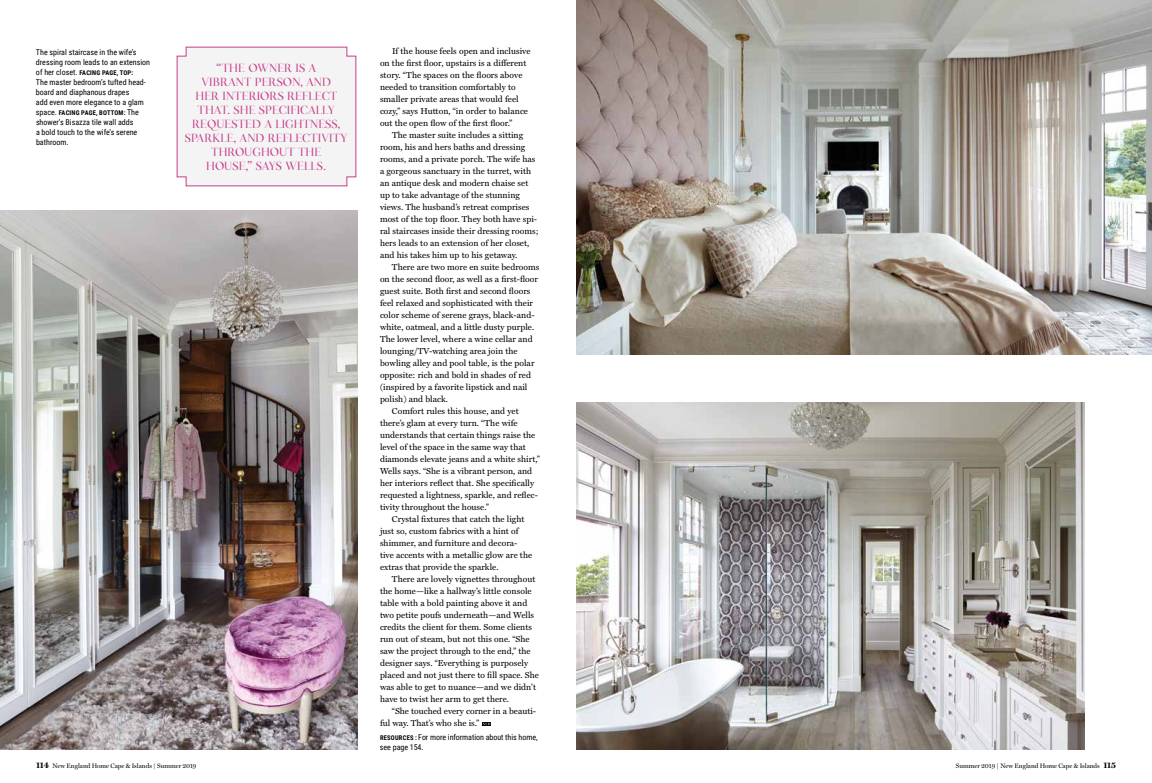
<style>
.page{position:relative;width:1152px;height:783px;background:#fff}
.page>*{position:absolute;margin:0;border:0;box-sizing:border-box;transform-origin:0 0}
.t1{font:11.3px/14px "Salinas";letter-spacing:.01em;color:#c73e8a;text-align:center}
.t2{font:8.7px/12px "Miller Text";letter-spacing:.005em;color:#000}
.t3{font:8px/10px "Roboto Condensed";color:#000}
.t4{font:6.5px "Miller Display";color:#000}
.t5{font:700 6.5px "Roboto Condensed";letter-spacing:.035em;color:#000}
.s1{font-weight:400;font-size:8px}
.s2{font-weight:700;font-size:6.5px}
.s3{font-weight:700;font-size:9px}
</style>
<div class="page">
<svg style="left:482px;top:722px;width:9px;height:4px"></svg>
<img style="left:0;top:210px;width:358px;height:540px">
<img style="left:576px;top:0;width:576px;height:355px">
<img style="left:576px;top:402px;width:509px;height:348px">
<div style="left:177px;top:47px;width:179px;height:139px;background:#f4f4f4"></div>
<p class="t3" style="left:36px;top:47px;width:116px">The spiral staircase in the wife’s dressing room leads to an extension</p>
<p class="t5" style="left:36px;top:68px;width:99px"><span class="s1">of her closet.</span> FACING PAGE, TOP:</p>
<p class="t3" style="left:36px;top:77px;width:111px">The master bedroom’s tufted head&shy;board and diaphanous drapes<br>add even more elegance to a glam</p>
<p class="t5" style="left:36px;top:108px;width:104px"><span class="s1">space.</span> FACING PAGE, BOTTOM: <span class="s1">The</span></p>
<p class="t3" style="left:36px;top:117px;width:103px">shower’s Bisazza tile wall adds a bold touch to the wife’s serene bathroom.</p>
<p class="t1" style="left:185px;top:61px;width:164px">“THE OWNER IS A<br>VIBRANT PERSON, AND<br>HER INTERIORS REFLECT<br>THAT. SHE SPECIFICALLY<br>REQUESTED A LIGHTNESS,<br>SPARKLE, AND REFLECTIVITY<br>THROUGHOUT THE<br>HOUSE,” SAYS WELLS.</p>
<p class="t2" style="left:380px;top:45px;width:152px;text-indent:12px">If the house feels open and inclusive on the first floor, upstairs is a different story. “The spaces on the floors above needed to transition comfortably to smaller private areas that would feel cozy,” says Hutton, “in order to balance out the open flow of the first floor.”</p>
<p class="t2" style="left:380px;top:129px;width:160px;text-indent:12px">The master suite includes a sitting room, his and hers baths and dressing rooms, and a private porch. The wife has a gorgeous sanctuary in the turret, with an antique desk and modern chaise set up to take advantage of the stunning views. The husband’s retreat comprises most of the top floor. They both have spi&shy;ral staircases inside their dressing rooms; hers leads to an extension of her closet, and his takes him up to his getaway.</p>
<p class="t2" style="left:392px;top:261px;width:149px">There are two more en suite bedrooms</p>
<p class="t2" style="left:380px;top:273px;width:159px">on the second floor, as well as a first-floor</p>
<p class="t2" style="left:380px;top:285px;width:152px">guest suite. Both first and second floors</p>
<p class="t2" style="left:380px;top:297px;width:155px">feel relaxed and sophisticated with their</p>
<p class="t2" style="left:380px;top:309px;width:156px">color scheme of serene grays, black-and-</p>
<p class="t2" style="left:380px;top:321px;width:156px">white, oatmeal, and a little dusty purple.</p>
<p class="t2" style="left:380px;top:333px;width:154px">The lower level, where a wine cellar and</p>
<p class="t2" style="left:380px;top:345px;width:139px">lounging/TV-watching area join the</p>
<p class="t2" style="left:380px;top:357px;width:156px">bowling alley and pool table, is the polar</p>
<p class="t2" style="left:380px;top:369px;width:153px">opposite: rich and bold in shades of red</p>
<p class="t2" style="left:380px;top:381px;width:149px">(inspired by a favorite lipstick and nail</p>
<p class="t2" style="left:380px;top:393px;width:70px">polish) and black.</p>
<p class="t2" style="left:392px;top:405px;width:128px">Comfort rules this house, and yet</p>
<p class="t2" style="left:380px;top:417px;width:139px">there’s glam at every turn. “The wife</p>
<p class="t2" style="left:380px;top:429px;width:157px">understands that certain things raise the</p>
<p class="t2" style="left:380px;top:441px;width:147px">level of the space in the same way that</p>
<p class="t2" style="left:380px;top:453px;width:161px">diamonds elevate jeans and a white shirt,”</p>
<p class="t2" style="left:380px;top:465px;width:154px">Wells says. “She is a vibrant person, and</p>
<p class="t2" style="left:380px;top:477px;width:156px">her interiors reflect that. She specifically</p>
<p class="t2" style="left:380px;top:489px;width:160px">requested a lightness, sparkle, and reflec-</p>
<p class="t2" style="left:380px;top:501px;width:110px">tivity throughout the house.”</p>
<p class="t2" style="left:392px;top:513px;width:134px">Crystal fixtures that catch the light</p>
<p class="t2" style="left:380px;top:525px;width:140px">just so, custom fabrics with a hint of</p>
<p class="t2" style="left:380px;top:537px;width:139px">shimmer, and furniture and decora-</p>
<p class="t2" style="left:380px;top:549px;width:154px">tive accents with a metallic glow are the</p>
<p class="t2" style="left:380px;top:561px;width:120px">extras that provide the sparkle.</p>
<p class="t2" style="left:392px;top:573px;width:145px">There are lovely vignettes throughout</p>
<p class="t2" style="left:380px;top:585px;width:153px">the home—like a hallway’s little console</p>
<p class="t2" style="left:380px;top:597px;width:149px">table with a bold painting above it and</p>
<p class="t2" style="left:380px;top:609px;width:156px">two petite poufs underneath—and Wells</p>
<p class="t2" style="left:380px;top:621px;width:154px">credits the client for them. Some clients</p>
<p class="t2" style="left:380px;top:633px;width:151px">run out of steam, but not this one. “She</p>
<p class="t2" style="left:380px;top:645px;width:152px">saw the project through to the end,” the</p>
<p class="t2" style="left:380px;top:657px;width:150px">designer says. “Everything is purposely</p>
<p class="t2" style="left:380px;top:669px;width:161px">placed and not just there to fill space. She</p>
<p class="t2" style="left:380px;top:681px;width:158px">was able to get to nuance—and we didn’t</p>
<p class="t2" style="left:380px;top:693px;width:131px">have to twist her arm to get there.</p>
<p class="t2" style="left:392px;top:705px;width:146px">“She touched every corner in a beauti-</p>
<p class="t2" style="left:380px;top:717px;width:101px">ful way. That’s who she is.”</p>
<p class="t3" style="left:380px;top:732px;width:159px"><span class="s2">RESOURCES :</span> For more information about this home, see page 154.</p>
<p class="t4" style="left:36px;top:762px;width:162px"><span class="s3">114</span> New England Home Cape &amp; Islands | Summer 2019</p>
<p class="t4" style="left:956px;top:762px;width:162px">Summer 2019 | New England Home Cape &amp; Islands <span class="s3">115</span></p>
</div>
